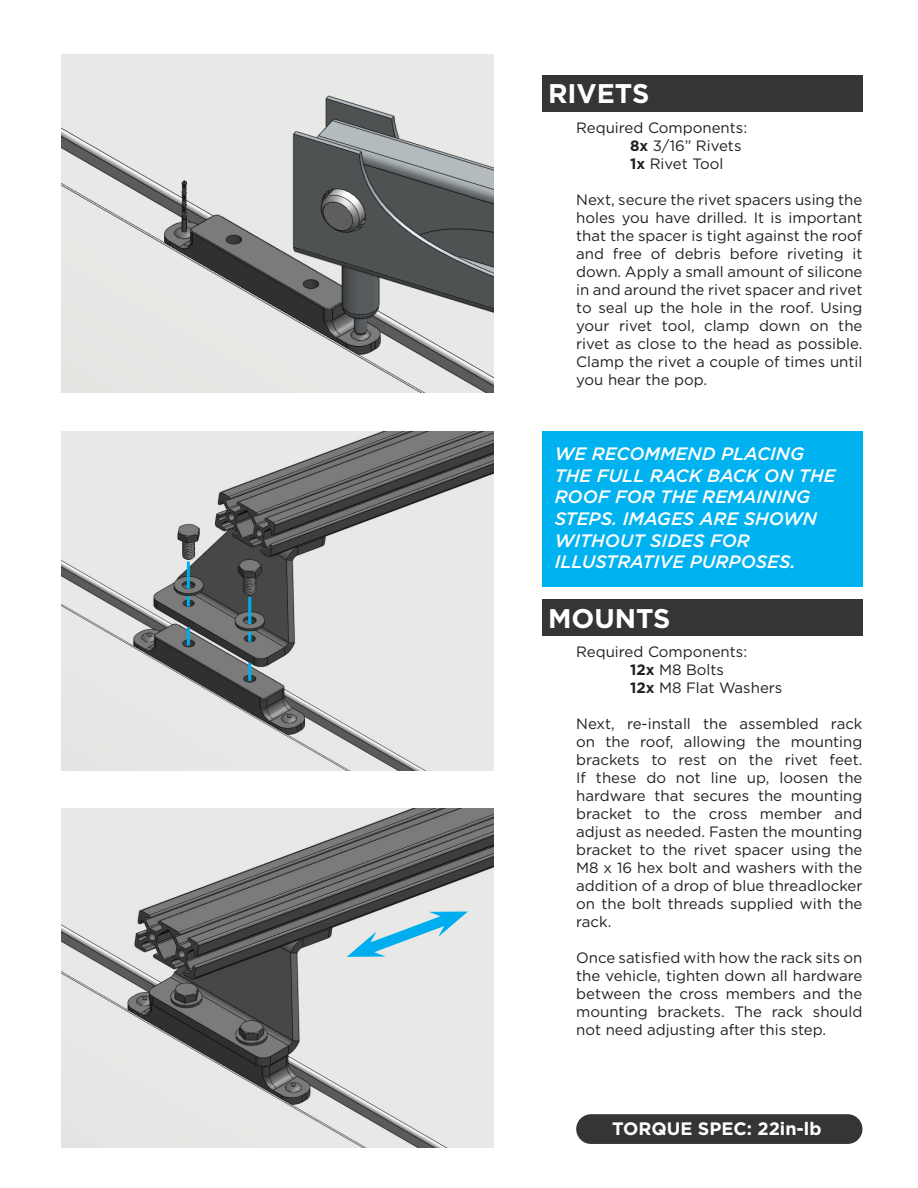
<style>
.page{position:relative;width:918px;height:1188px;background:#fff}
.page>*{position:absolute;margin:0;border:0;box-sizing:border-box;transform-origin:0 0}
.t1{font:700 27px "Gotham";color:#fff}
.t2{font:italic 500 18px/21.6px "Gotham";color:#fff}
.t3{font:700 18px "Gotham";color:#fff}
.t4{font:15px/18px "Gotham";color:#231f20;text-align:justify}
.s1{font-weight:700}
</style>
<div class="page">
<div style="left:542px;top:76px;width:320px;height:36px;background:#363536"></div>
<div style="left:542px;top:599px;width:320px;height:36px;background:#363536"></div>
<div style="left:576px;top:1114px;width:286px;height:30px;background:#363536;border-radius:15px"></div>
<img style="left:61px;top:54px;width:432px;height:339px">
<img style="left:61px;top:431px;width:432px;height:339px">
<img style="left:61px;top:809px;width:432px;height:339px">
<svg style="left:347px;top:905px;width:121px;height:58px;background:#afd2de"></svg>
<div style="left:542px;top:431px;width:320px;height:156px;background:#00b2ef"></div>
<hr style="left:187px;top:562px;width:3px;height:27px;background:#00aeef">
<hr style="left:248px;top:597px;width:3px;height:27px;background:#00aeef">
<svg style="left:187px;top:596px;width:3px;height:10px"></svg>
<hr style="left:187px;top:627px;width:3px;height:18px;background:#00aeef">
<svg style="left:248px;top:631px;width:3px;height:11px"></svg>
<hr style="left:248px;top:663px;width:3px;height:18px;background:#00aeef">
<p class="t1" style="left:548px;top:78px;width:103px">RIVETS</p>
<p class="t4" style="left:576px;top:119px;width:173px">Required Components:</p>
<p class="t4" style="left:630px;top:137px;width:113px"><span class="s1">8x</span> 3/16” Rivets</p>
<p class="t4" style="left:630px;top:155px;width:95px"><span class="s1">1x</span> Rivet Tool</p>
<p class="t4" style="left:576px;top:191px;width:288px">Next, secure the rivet spacers using the holes you have drilled. It is important that the spacer is tight against the roof and free of debris before riveting it down. Apply a small amount of silicone in and around the rivet spacer and rivet to seal up the hole in the roof. Using your rivet tool, clamp down on the rivet as close to the head as possible.<br>Clamp the rivet a couple of times until you hear the pop.</p>
<p class="t2" style="left:555px;top:443px;width:282px">WE RECOMMEND PLACING<br>THE FULL RACK BACK ON THE<br>ROOF FOR THE REMAINING<br>STEPS. IMAGES ARE SHOWN<br>WITHOUT SIDES FOR<br>ILLUSTRATIVE PURPOSES.</p>
<p class="t1" style="left:548px;top:602px;width:124px">MOUNTS</p>
<p class="t4" style="left:576px;top:642px;width:173px">Required Components:</p>
<p class="t4" style="left:630px;top:660px;width:95px"><span class="s1">12x</span> M8 Bolts</p>
<p class="t4" style="left:630px;top:678px;width:154px"><span class="s1">12x</span> M8 Flat Washers</p>
<p class="t4" style="left:576px;top:714px;width:288px">Next, re-install the assembled rack on the roof, allowing the mounting brackets to rest on the rivet feet.<br>If these do not line up, loosen the hardware that secures the mounting bracket to the cross member and adjust as needed. Fasten the mounting bracket to the rivet spacer using the M8 x 16 hex bolt and washers with the addition of a drop of blue threadlocker on the bolt threads supplied with the rack.</p>
<p class="t4" style="left:576px;top:948px;width:288px">Once satisfied with how the rack sits on the vehicle, tighten down all hardware between the cross members and the mounting brackets. The rack should not need adjusting after this step.</p>
<p class="t3" style="left:612px;top:1118px;width:211px">TORQUE SPEC: 22in-lb</p>
</div>
